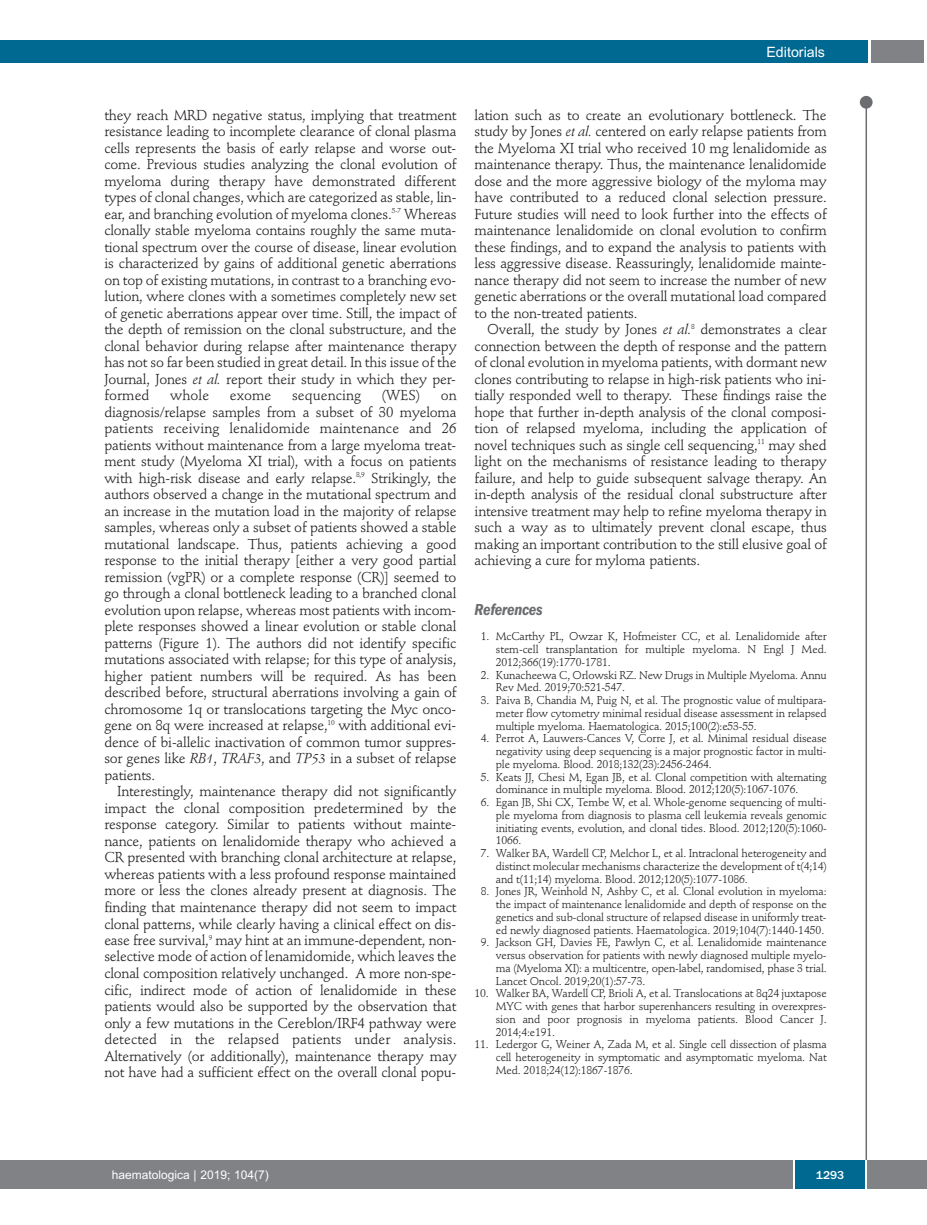
<style>
.page{position:relative;width:927px;height:1225px;background:#fff}
.page>*{position:absolute;margin:0;border:0;box-sizing:border-box;transform-origin:0 0}
.t1{font:italic 600 condensed 16.5px "Franklin Gothic";letter-spacing:-.015em;color:#6c6d70}
.t2{font:14.25px/16.5px "Stempel Schneidler";letter-spacing:-.015em;color:#231f20;text-align:justify}
.t3{font:14.25px "Arial";color:#fff}
.t4{font:14.25px "Stempel Schneidler";letter-spacing:.005em;color:#231f20}
.t5{font:12px "Arial";color:#fff}
.t6{font:500 12px "Franklin Gothic";color:#fff}
.t7{font:11.25px/12.8px "Stempel Schneidler";letter-spacing:-.015em;color:#231f20;text-align:justify}
.s1{font-style:italic}
</style>
<div class="page">
<div style="left:871px;top:40px;width:52px;height:22px;background:#808285"></div>
<div style="left:18px;top:40px;width:849px;height:22px;background:#006991"></div>
<div style="left:17px;top:1160px;width:910px;height:28px;background:#808285"></div>
<div style="left:795px;top:1160px;width:70px;height:28px;background:#006991"></div>
<hr style="left:793px;top:1160px;width:2px;height:28px;background:#fff">
<hr style="left:865px;top:1160px;width:2px;height:28px;background:#fff">
<div style="left:860px;top:96px;width:13px;height:13px;background:#6c6d70;border-radius:50%"></div>
<hr style="left:865px;top:100px;width:2px;height:1060px;background:#6c6d70">
<div style="left:0;top:40px;width:19px;height:22px;background:#006991"></div>
<div style="left:0;top:1160px;width:18px;height:28px;background:#808285"></div>
<p class="t3" style="left:766px;top:44px;width:60px">Editorials</p>
<p class="t2" style="left:104px;top:108px;width:354px">they reach MRD negative status, implying that treatment resistance leading to incomplete clearance of clonal plasma cells represents the basis of early relapse and worse out&shy;come. Previous studies analyzing the clonal evolution of myeloma during therapy have demonstrated different types of clonal changes, which are categorized as stable, lin&shy;ear, and branching evolution of myeloma clones.<sup>5-7</sup> Whereas clonally stable myeloma contains roughly the same muta&shy;tional spectrum over the course of disease, linear evolution is characterized by gains of additional genetic aberrations on top of existing mutations, in contrast to a branching evo&shy;lution, where clones with a sometimes completely new set of genetic aberrations appear over time. Still, the impact of the depth of remission on the clonal substructure, and the clonal behavior during relapse after maintenance therapy has not so far been studied in great detail. In this issue of the Journal, Jones <span class="s1">et al.</span> report their study in which they per&shy;formed</p>
<p class="t2" style="left:170px;top:388px;width:41px">whole</p>
<p class="t2" style="left:230px;top:388px;width:43px">exome</p>
<p class="t4" style="left:292px;top:389px;width:71px">sequencing</p>
<p class="t2" style="left:382px;top:388px;width:40px">(WES)</p>
<p class="t2" style="left:104px;top:388px;width:354px;text-indent:336px">on diagnosis/relapse samples from a subset of 30 myeloma patients receiving lenalidomide maintenance and 26 patients without maintenance from a large myeloma treat&shy;ment study (Myeloma XI trial), with a focus on patients with high-risk disease and early relapse.<sup>8,9</sup> Strikingly, the authors observed a change in the mutational spectrum and an increase in the mutation load in the majority of relapse samples, whereas only a subset of patients showed a stable mutational landscape. Thus, patients achieving a good response to the initial therapy [either a very good partial remission (vgPR) or a complete response (CR)] seemed to go through a clonal bottleneck leading to a branched clonal evolution upon relapse, whereas most patients with incom&shy;plete responses showed a linear evolution or stable clonal patterns (Figure 1). The authors did not identify specific mutations associated with relapse; for this type of analysis, higher patient numbers will be required. As has been described before, structural aberrations involving a gain of chromosome 1q or translocations targeting the Myc onco&shy;gene on 8q were increased at relapse,<sup>10</sup> with additional evi&shy;dence of bi-allelic inactivation of common tumor suppres&shy;sor genes like <span class="s1">RB1</span>, <span class="s1">TRAF3</span>, and <span class="s1">TP53</span> in a subset of relapse patients.</p>
<p class="t2" style="left:104px;top:784px;width:354px;text-indent:13px">Interestingly, maintenance therapy did not significantly impact the clonal composition predetermined by the response category. Similar to patients without mainte&shy;nance, patients on lenalidomide therapy who achieved a CR presented with branching clonal architecture at relapse, whereas patients with a less profound response maintained more or less the clones already present at diagnosis. The finding that maintenance therapy did not seem to impact clonal patterns, while clearly having a clinical effect on dis&shy;ease free survival,<sup>9</sup> may hint at an immune-dependent, non&shy;selective mode of action of lenamidomide, which leaves the clonal composition relatively unchanged. A more non-spe&shy;cific, indirect mode of action of lenalidomide in these patients would also be supported by the observation that only a few mutations in the Cereblon/IRF4 pathway were detected in the relapsed patients under analysis.<br>Alternatively (or additionally), maintenance therapy may not have had a sufficient effect on the overall clonal popu-</p>
<p class="t2" style="left:475px;top:108px;width:354px">lation such as to create an evolutionary bottleneck. The study by Jones <span class="s1">et al.</span> centered on early relapse patients from the Myeloma XI trial who received 10 mg lenalidomide as maintenance therapy. Thus, the maintenance lenalidomide dose and the more aggressive biology of the myloma may have contributed to a reduced clonal selection pressure.<br>Future studies will need to look further into the effects of maintenance lenalidomide on clonal evolution to confirm these findings, and to expand the analysis to patients with less aggressive disease. Reassuringly, lenalidomide mainte&shy;nance therapy did not seem to increase the number of new genetic aberrations or the overall mutational load compared to the non-treated patients.</p>
<p class="t2" style="left:475px;top:322px;width:354px;text-indent:13px">Overall, the study by Jones <span class="s1">et al.</span><sup>8</sup> demonstrates a clear connection between the depth of response and the pattern of clonal evolution in myeloma patients, with dormant new clones contributing to relapse in high-risk patients who ini&shy;tially responded well to therapy. These findings raise the hope that further in-depth analysis of the clonal composi&shy;tion of relapsed myeloma, including the application of novel techniques such as single cell sequencing,<sup>11</sup> may shed light on the mechanisms of resistance leading to therapy failure, and help to guide subsequent salvage therapy. An in-depth analysis of the residual clonal substructure after intensive treatment may help to refine myeloma therapy in such a way as to ultimately prevent clonal escape, thus making an important contribution to the still elusive goal of achieving a cure for myloma patients.</p>
<p class="t1" style="left:475px;top:603px;width:70px">References</p>
<p class="t7" style="left:496px;top:631px;width:332px;text-indent:-15px">1. McCarthy PL, Owzar K, Hofmeister CC, et al. Lenalidomide after stem-cell transplantation for multiple myeloma. N Engl J Med.<br>2012;366(19):1770-1781.</p>
<p class="t7" style="left:496px;top:669px;width:332px;text-indent:-15px">2. Kunacheewa C, Orlowski RZ. New Drugs in Multiple Myeloma. Annu<br>Rev Med. 2019;70:521-547.</p>
<p class="t7" style="left:496px;top:695px;width:332px;text-indent:-15px">3. Paiva B, Chandia M, Puig N, et al. The prognostic value of multipara&shy;meter flow cytometry minimal residual disease assessment in relapsed multiple myeloma. Haematologica. 2015;100(2):e53-55.</p>
<p class="t7" style="left:496px;top:733px;width:332px;text-indent:-15px">4. Perrot A, Lauwers-Cances V, Corre J, et al. Minimal residual disease negativity using deep sequencing is a major prognostic factor in multi&shy;ple myeloma. Blood. 2018;132(23):2456-2464.</p>
<p class="t7" style="left:496px;top:771px;width:332px;text-indent:-15px">5. Keats JJ, Chesi M, Egan JB, et al. Clonal competition with alternating dominance in multiple myeloma. Blood. 2012;120(5):1067-1076.</p>
<p class="t7" style="left:496px;top:797px;width:332px;text-indent:-15px">6. Egan JB, Shi CX, Tembe W, et al. Whole-genome sequencing of multi&shy;ple myeloma from diagnosis to plasma cell leukemia reveals genomic initiating events, evolution, and clonal tides. Blood. 2012;120(5):1060- 1066.</p>
<p class="t7" style="left:496px;top:848px;width:332px;text-indent:-15px">7. Walker BA, Wardell CP, Melchor L, et al. Intraclonal heterogeneity and distinct molecular mechanisms characterize the development of t(4;14) and t(11;14) myeloma. Blood. 2012;120(5):1077-1086.</p>
<p class="t7" style="left:496px;top:886px;width:332px;text-indent:-15px">8. Jones JR, Weinhold N, Ashby C, et al. Clonal evolution in myeloma: the impact of maintenance lenalidomide and depth of response on the genetics and sub-clonal structure of relapsed disease in uniformly treat&shy;ed newly diagnosed patients. Haematologica. 2019;104(7):1440-1450.</p>
<p class="t7" style="left:496px;top:937px;width:332px;text-indent:-15px">9. Jackson GH, Davies FE, Pawlyn C, et al. Lenalidomide maintenance versus observation for patients with newly diagnosed multiple myelo&shy;ma (Myeloma XI): a multicentre, open-label, randomised, phase 3 trial.<br>Lancet Oncol. 2019;20(1):57-73.</p>
<p class="t7" style="left:496px;top:988px;width:332px;text-indent:-21px">10. Walker BA, Wardell CP, Brioli A, et al. Translocations at 8q24 juxtapose MYC with genes that harbor superenhancers resulting in overexpres&shy;sion and poor prognosis in myeloma patients. Blood Cancer J.<br>2014;4:e191.</p>
<p class="t7" style="left:496px;top:1039px;width:332px;text-indent:-21px">11. Ledergor G, Weiner A, Zada M, et al. Single cell dissection of plasma cell heterogeneity in symptomatic and asymptomatic myeloma. Nat Med. 2018;24(12):1867-1876.</p>
<p class="t5" style="left:112px;top:1167px;width:158px">haematologica | 2019; 104(7)</p>
<p class="t6" style="left:816px;top:1167px;width:30px">1293</p>
</div>
